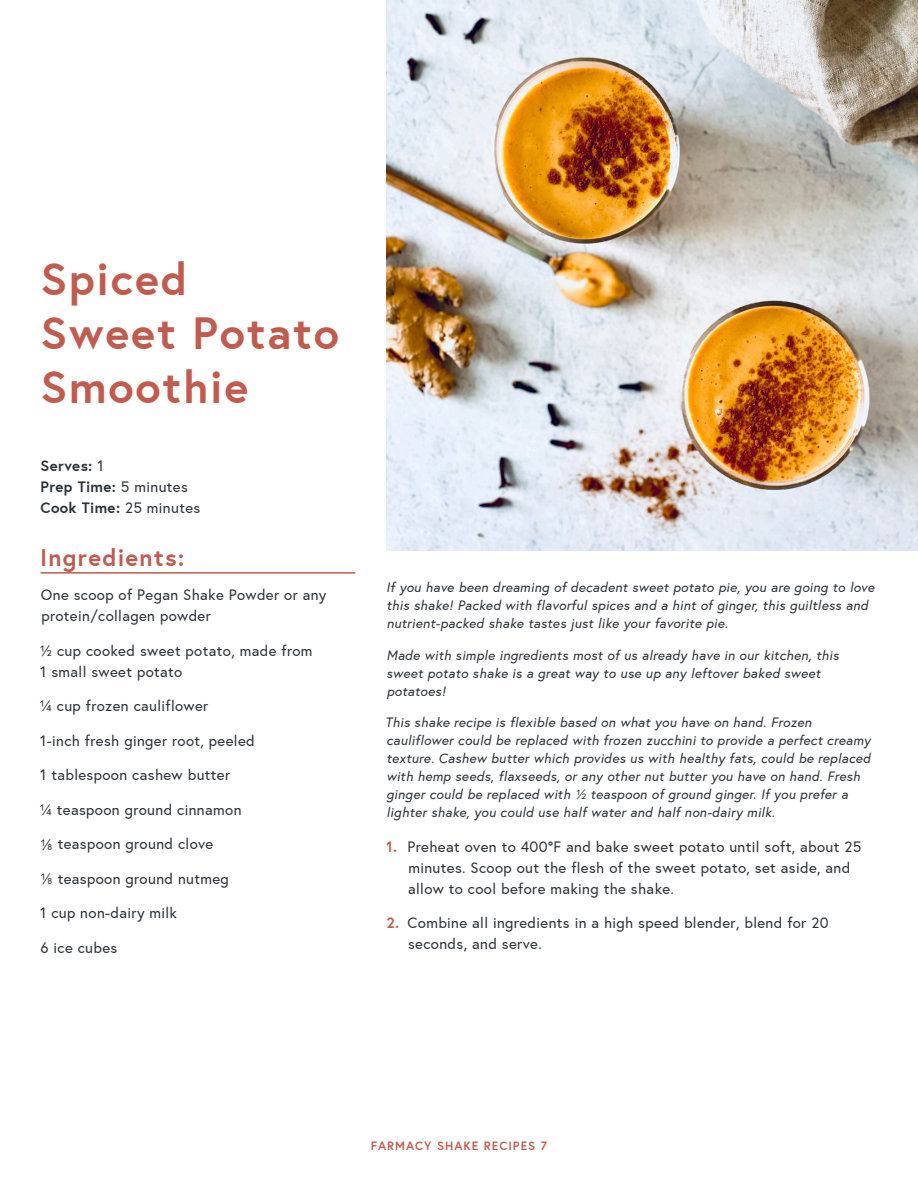
<style>
.page{position:relative;width:918px;height:1188px;background:#fff}
.page>*{position:absolute;margin:0;border:0;box-sizing:border-box;transform-origin:0 0}
.t1{font:700 45px/54px "Europa";letter-spacing:.04em;color:#c15b4e}
.t2{font:700 24px "Europa";letter-spacing:.05em;color:#c15b4e}
.t3{font:15px/21px "Europa";letter-spacing:.025em;color:#2a3139}
.t4{font:700 15px/21px "Europa";letter-spacing:.025em;color:#2a3139}
.t5{font:italic 13.5px/18px "Europa";letter-spacing:.025em;color:#2a3139}
.t6{font:700 12px "Europa";letter-spacing:.08em;color:#c15b4e}
.t7{font:8.7px "Europa";color:#2a3139}
.s1{font-weight:400}
.s2{font-weight:700;color:#c15b4e}
</style>
<div class="page">
<img style="left:387px;top:0;width:531px;height:551px">
<hr style="left:40px;top:572px;width:315px;height:2px;background:#c15b4e">
<p class="t1" style="left:40px;top:252px;width:300px">Spiced<br>Sweet Potato<br>Smoothie</p>
<p class="t4" style="left:40px;top:455px;width:161px">Serves: <span class="s1">1<br></span>Prep Time: <span class="s1">5 minutes<br></span>Cook Time: <span class="s1">25 minutes</span></p>
<p class="t2" style="left:40px;top:542px;width:146px">Ingredients:</p>
<p class="t3" style="left:41px;top:584px;width:287px">One scoop of Pegan Shake Powder or any protein/collagen powder</p>
<p class="t3" style="left:40px;top:640px;width:274px">½ cup cooked sweet potato, made from<br>1 small sweet potato</p>
<p class="t3" style="left:39px;top:695px;width:170px">¼ cup frozen cauliflower</p>
<p class="t3" style="left:40px;top:730px;width:216px">1-inch fresh ginger root, peeled</p>
<p class="t3" style="left:40px;top:764px;width:191px">1 tablespoon cashew butter</p>
<p class="t3" style="left:39px;top:799px;width:204px">¼ teaspoon ground cinnamon</p>
<p class="t3" style="left:40px;top:833px;width:174px">½ teaspoon ground clove</p>
<p class="t3" style="left:40px;top:868px;width:190px">½ teaspoon ground nutmeg</p>
<p class="t3" style="left:40px;top:902px;width:138px">1 cup non-dairy milk</p>
<p class="t3" style="left:40px;top:937px;width:79px">6 ice cubes</p>
<p class="t7" style="left:47px;top:842px;width:6px">8</p>
<p class="t7" style="left:47px;top:876px;width:6px">8</p>
<p class="t5" style="left:386px;top:579px;width:490px">If you have been dreaming of decadent sweet potato pie, you are going to love this shake! Packed with flavorful spices and a hint of ginger, this guiltless and nutrient-packed shake tastes just like your favorite pie.</p>
<p class="t5" style="left:386px;top:646px;width:454px">Made with simple ingredients most of us already have in our kitchen, this sweet potato shake is a great way to use up any leftover baked sweet potatoes!</p>
<p class="t5" style="left:385px;top:714px;width:487px">This shake recipe is flexible based on what you have on hand. Frozen cauliflower could be replaced with frozen zucchini to provide a perfect creamy texture. Cashew butter which provides us with healthy fats, could be replaced with hemp seeds, flaxseeds, or any other nut butter you have on hand. Fresh ginger could be replaced with ½ teaspoon of ground ginger. If you prefer a lighter shake, you could use half water and half non-dairy milk.</p>
<p class="t3" style="left:408px;top:836px;width:455px;text-indent:-22px"><span class="s2">1.</span> Preheat oven to 400°F and bake sweet potato until soft, about 25 minutes. Scoop out the flesh of the sweet potato, set aside, and allow to cool before making the shake.</p>
<p class="t3" style="left:408px;top:912px;width:422px;text-indent:-22px"><span class="s2">2.</span> Combine all ingredients in a high speed blender, blend for 20 seconds, and serve.</p>
<p class="t6" style="left:371px;top:1139px;width:178px">FARMACY SHAKE RECIPES 7</p>
</div>
